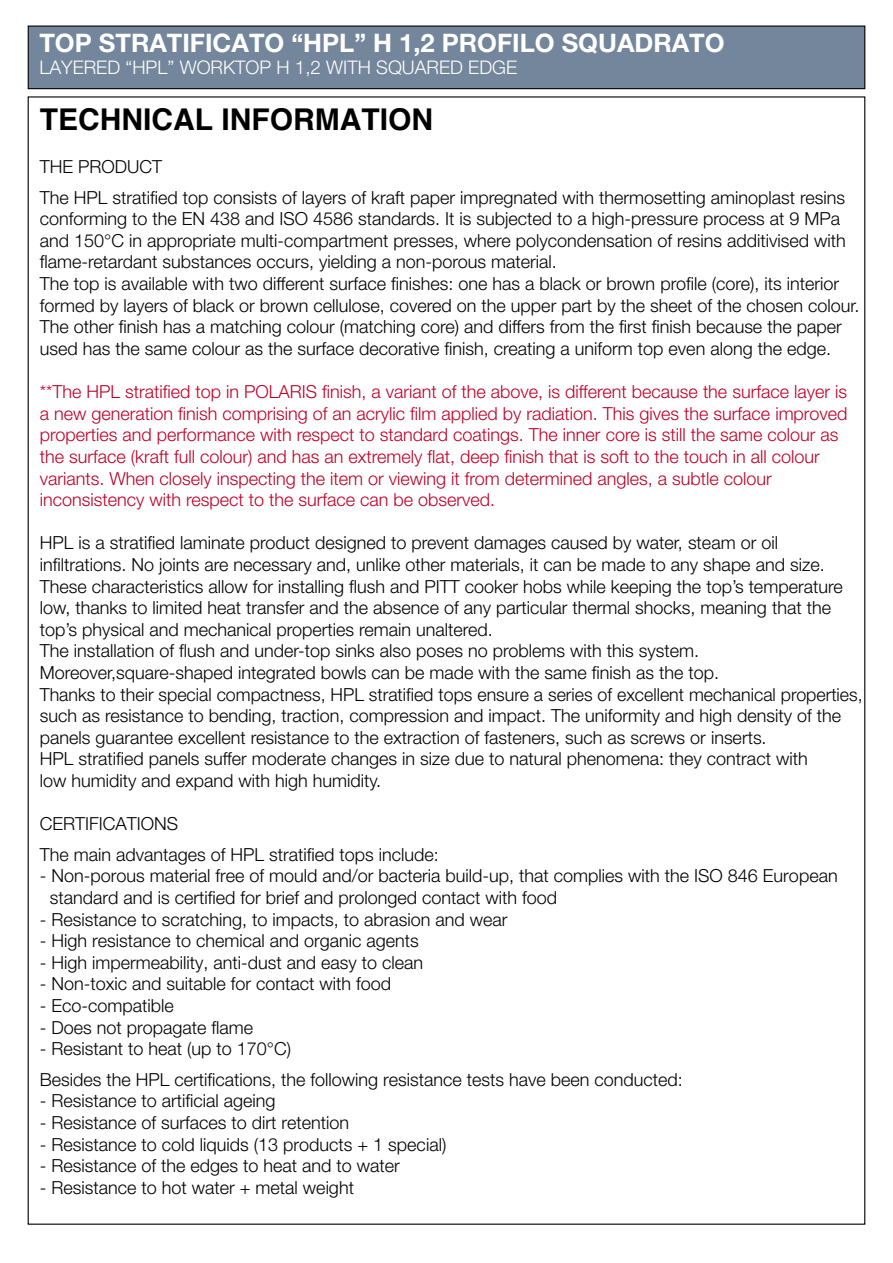
<style>
.page{position:relative;width:893px;height:1263px;background:#fff}
.page>*{position:absolute;margin:0;border:0;box-sizing:border-box;transform-origin:0 0}
.t1{font:700 30px "Helvetica";color:#000}
.t2{font:700 25.5px "Helvetica Neue LT Pro";color:#fff}
.t3{font:300 18.75px "Helvetica Neue LT Pro";color:#fff}
.t4{font:300 18px/21.6px "Helvetica Neue LT Pro";color:#000}
.t5{font:300 18px/21.6px "Helvetica Neue LT Pro";color:#be0027}
</style>
<div class="page">
<div style="left:28px;top:26px;width:837px;height:63px;background:#74869b;border:1px solid #000"></div>
<h2 class="t2" style="left:39px;top:27px;width:687px">TOP STRATIFICATO “HPL” H 1,2 PROFILO SQUADRATO</h2>
<p class="t3" style="left:39px;top:56px;width:479px">LAYERED “HPL” WORKTOP H 1,2 WITH SQUARED EDGE</p>
<h1 class="t1" style="left:40px;top:100px;width:395px">TECHNICAL INFORMATION</h1>
<p class="t4" style="left:40px;top:151px;width:807px;line-height:30.6px">THE PRODUCT<br>The HPL stratified top consists of layers of kraft paper impregnated with thermosetting aminoplast resins</p>
<p class="t4" style="left:40px;top:208px;width:821px">conforming to the EN 438 and ISO 4586 standards. It is subjected to a high-pressure process at 9 MPa and 150°C in appropriate multi-compartment presses, where polycondensation of resins additivised with flame-retardant substances occurs, yielding a non-porous material.<br>The top is available with two different surface finishes: one has a black or brown profile (core), its interior formed by layers of black or brown cellulose, covered on the upper part by the sheet of the chosen colour.<br>The other finish has a matching colour (matching core) and differs from the first finish because the paper used has the same colour as the surface decorative finish, creating a uniform top even along the edge.</p>
<p class="t5" style="left:40px;top:380px;width:809px">**The HPL stratified top in POLARIS finish, a variant of the above, is different because the surface layer is a new generation finish comprising of an acrylic film applied by radiation. This gives the surface improved properties and performance with respect to standard coatings. The inner core is still the same colour as the surface (kraft full colour) and has an extremely flat, deep finish that is soft to the touch in all colour variants. When closely inspecting the item or viewing it from determined angles, a subtle colour inconsistency with respect to the surface can be observed.</p>
<p class="t4" style="left:40px;top:532px;width:824px">HPL is a stratified laminate product designed to prevent damages caused by water, steam or oil infiltrations. No joints are necessary and, unlike other materials, it can be made to any shape and size.<br>These characteristics allow for installing flush and PITT cooker hobs while keeping the top’s temperature low, thanks to limited heat transfer and the absence of any particular thermal shocks, meaning that the top’s physical and mechanical properties remain unaltered.<br>The installation of flush and under-top sinks also poses no problems with this system.<br>Moreover,square-shaped integrated bowls can be made with the same finish as the top.<br>Thanks to their special compactness, HPL stratified tops ensure a series of excellent mechanical properties, such as resistance to bending, traction, compression and impact. The uniformity and high density of the panels guarantee excellent resistance to the extraction of fasteners, such as screws or inserts.<br>HPL stratified panels suffer moderate changes in size due to natural phenomena: they contract with<br>low humidity and expand with high humidity.</p>
<p class="t4" style="left:40px;top:808px;width:401px;line-height:30.6px">CERTIFICATIONS<br>The main advantages of HPL stratified tops include:</p>
<p class="t4" style="left:50px;top:865px;width:789px;text-indent:-10px">- Non-porous material free of mould and/or bacteria build-up, that complies with the ISO 846 European standard and is certified for brief and prolonged contact with food</p>
<p class="t4" style="left:40px;top:908px;width:469px">- Resistance to scratching, to impacts, to abrasion and wear</p>
<p class="t4" style="left:40px;top:929px;width:381px">- High resistance to chemical and organic agents</p>
<p class="t4" style="left:40px;top:951px;width:385px">- High impermeability, anti-dust and easy to clean</p>
<p class="t4" style="left:40px;top:973px;width:353px">- Non-toxic and suitable for contact with food</p>
<p class="t4" style="left:40px;top:994px;width:136px">- Eco-compatible</p>
<p class="t4" style="left:40px;top:1016px;width:215px">- Does not propagate flame</p>
<p class="t4" style="left:40px;top:1033px;width:645px;line-height:30.6px">- Resistant to heat (up to 170°C)<br>Besides the HPL certifications, the following resistance tests have been conducted:</p>
<p class="t4" style="left:40px;top:1090px;width:237px">- Resistance to artificial ageing</p>
<p class="t4" style="left:40px;top:1111px;width:311px">- Resistance of surfaces to dirt retention</p>
<p class="t4" style="left:40px;top:1133px;width:408px">- Resistance to cold liquids (13 products + 1 special)</p>
<p class="t4" style="left:40px;top:1154px;width:362px">- Resistance of the edges to heat and to water</p>
<p class="t4" style="left:40px;top:1176px;width:316px">- Resistance to hot water + metal weight</p>
</div>
